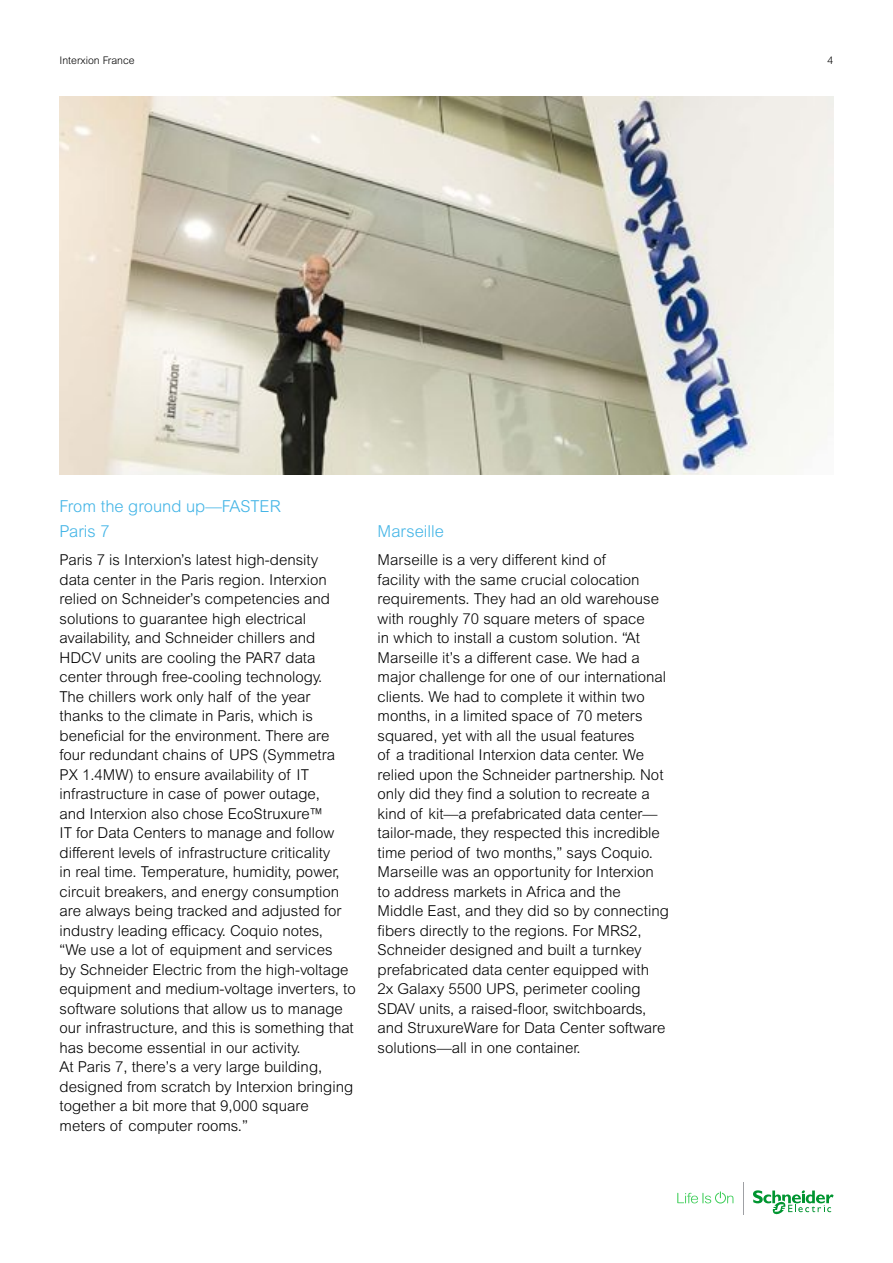
<style>
.page{position:relative;width:893px;height:1263px;background:#fff}
.page>*{position:absolute;margin:0;border:0;box-sizing:border-box;transform-origin:0 0}
.t1{font:300 16.5px/25.5px "Arial MT Std";color:#42b4e6}
.t2{font:300 15px/19.5px "Arial MT Std";color:#000}
.t3{font:300 10.5px "Arial MT Std";color:#000}
.s1{font-family:"Arial Rounded MT Std"}
</style>
<div class="page">
<svg style="left:677px;top:1191px;width:56px;height:12px"></svg>
<svg style="left:753px;top:1190px;width:80px;height:25px"></svg>
<hr style="left:743px;top:1182px;width:1px;height:32px;background:#9fa0a4">
<img style="left:60px;top:97px;width:773px;height:377px">
<p class="t3" style="left:60px;top:54px;width:77px">Interxion France</p>
<p class="t3" style="left:828px;top:54px;width:7px">4</p>
<p class="t1" style="left:60px;top:494px;width:223px">From the ground up—FASTER<br>Paris 7</p>
<p class="t2" style="left:60px;top:551px;width:298px">Paris 7 is Interxion’s latest high-density<br>data center in the Paris region. Interxion relied on Schneider’s competencies and solutions to guarantee high electrical availability, and Schneider chillers and HDCV units are cooling the PAR7 data center through free-cooling technology.<br>The chillers work only half of the year thanks to the climate in Paris, which is beneficial for the environment. There are four redundant chains of UPS (Symmetra PX 1.4MW) to ensure availability of IT infrastructure in case of power outage,<br>and Interxion also chose <span class="s1">EcoStruxure™<br></span>IT for Data Centers to manage and follow different levels of infrastructure criticality<br>in real time. Temperature, humidity, power, circuit breakers, and energy consumption are always being tracked and adjusted for industry leading efficacy. Coquio notes,<br>“We use a lot of equipment and services<br>by Schneider Electric from the high-voltage equipment and medium-voltage inverters, to software solutions that allow us to manage our infrastructure, and this is something that has become essential in our activity.<br>At Paris 7, there’s a very large building, designed from scratch by Interxion bringing together a bit more that 9,000 square meters of computer rooms.”</p>
<p class="t1" style="left:378px;top:520px;width:68px">Marseille</p>
<p class="t2" style="left:378px;top:551px;width:293px">Marseille is a very different kind of<br>facility with the same crucial colocation requirements. They had an old warehouse with roughly 70 square meters of space<br>in which to install a custom solution. “At Marseille it’s a different case. We had a major challenge for one of our international clients. We had to complete it within two months, in a limited space of 70 meters squared, yet with all the usual features<br>of a traditional Interxion data center. We relied upon the Schneider partnership. Not only did they find a solution to recreate a kind of kit—a prefabricated data center— tailor-made, they respected this incredible time period of two months,” says Coquio.<br>Marseille was an opportunity for Interxion to address markets in Africa and the Middle East, and they did so by connecting fibers directly to the regions. For MRS2, Schneider designed and built a turnkey prefabricated data center equipped with<br>2x Galaxy 5500 UPS, perimeter cooling SDAV units, a raised-floor, switchboards, and StruxureWare for Data Center software solutions—all in one container.</p>
</div>
